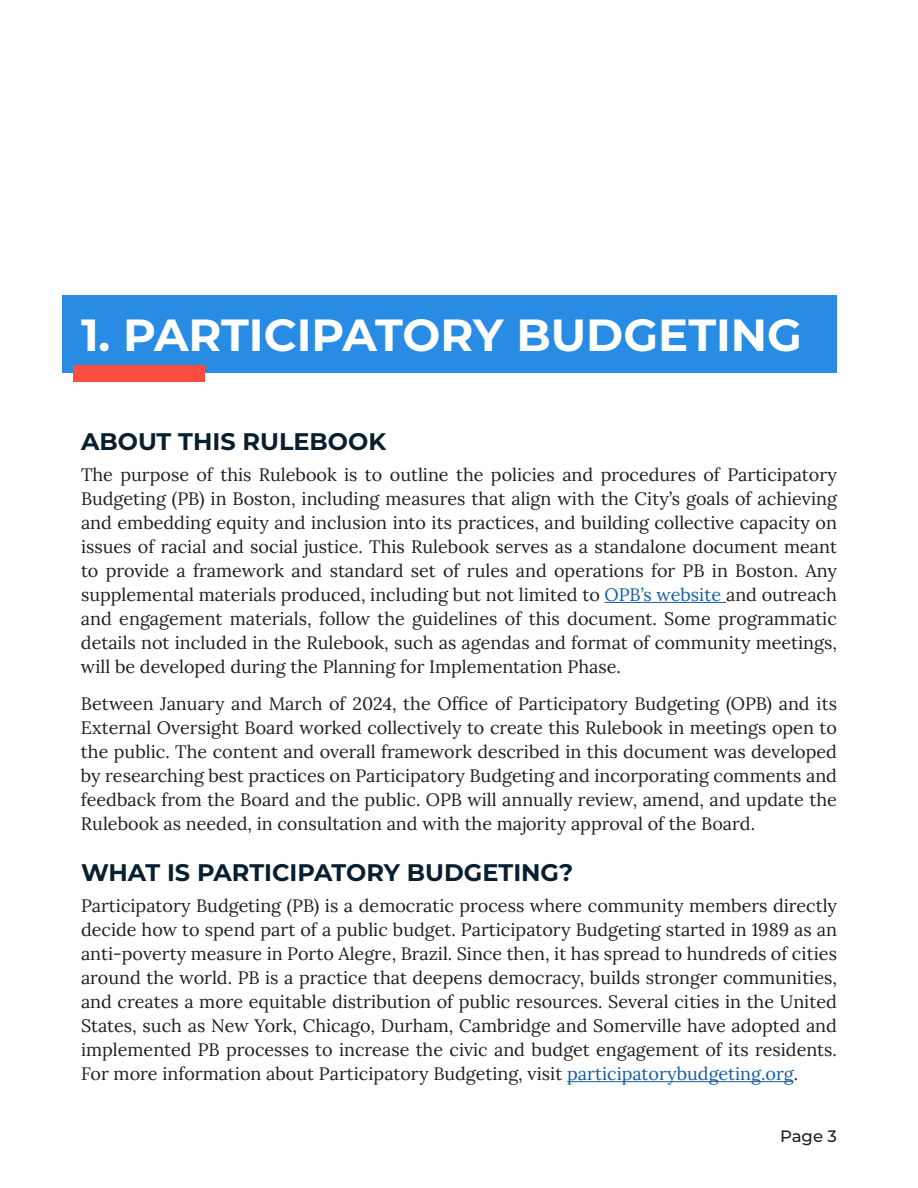
<style>
.page{position:relative;width:918px;height:1188px;background:#fff}
.page>*{position:absolute;margin:0;border:0;box-sizing:border-box;transform-origin:0 0}
.t1{font:700 45px "Montserrat";color:#fff}
.t2{font:700 24px "Montserrat";color:#091f2f}
.t3{font:18px/24px "Lora";color:#231f20;text-align:justify}
.t4{font:500 16.5px "Montserrat";color:#231f20}
.s1{color:#175d9e}
</style>
<div class="page">
<hr style="left:605px;top:602px;width:121px;height:1px;background:#175d9e">
<hr style="left:567px;top:1081px;width:227px;height:1px;background:#175d9e">
<div style="left:63px;top:295px;width:774px;height:78px;background:#288be4"></div>
<div style="left:73px;top:365px;width:132px;height:16px;background:#fb4d42"></div>
<h1 class="t1" style="left:81px;top:303px;width:722px">1. PARTICIPATORY BUDGETING</h1>
<h2 class="t2" style="left:81px;top:424px;width:307px">ABOUT THIS RULEBOOK</h2>
<p class="t3" style="left:81px;top:461px;width:758px">The purpose of this Rulebook is to outline the policies and procedures of Participatory Budgeting (PB) in Boston, including measures that align with the City’s goals of achieving and embedding equity and inclusion into its practices, and building collective capacity on issues of racial and social justice. This Rulebook serves as a standalone document meant to provide a framework and standard set of rules and operations for PB in Boston. Any supplemental materials produced, including but not limited to <span class="s1">OPB’s website</span> and outreach and engagement materials, follow the guidelines of this document. Some programmatic details not included in the Rulebook, such as agendas and format of community meetings, will be developed during the Planning for Implementation Phase.</p>
<p class="t3" style="left:81px;top:690px;width:758px">Between January and March of 2024, the Office of Participatory Budgeting (OPB) and its External Oversight Board worked collectively to create this Rulebook in meetings open to the public. The content and overall framework described in this document was developed by researching best practices on Participatory Budgeting and incorporating comments and feedback from the Board and the public. OPB will annually review, amend, and update the Rulebook as needed, in consultation and with the majority approval of the Board.</p>
<h2 class="t2" style="left:81px;top:855px;width:494px">WHAT IS PARTICIPATORY BUDGETING?</h2>
<p class="t3" style="left:81px;top:892px;width:758px">Participatory Budgeting (PB) is a democratic process where community members directly decide how to spend part of a public budget. Participatory Budgeting started in 1989 as an anti-poverty measure in Porto Alegre, Brazil. Since then, it has spread to hundreds of cities around the world. PB is a practice that deepens democracy, builds stronger communities, and creates a more equitable distribution of public resources. Several cities in the United States, such as New York, Chicago, Durham, Cambridge and Somerville have adopted and implemented PB processes to increase the civic and budget engagement of its residents.<br>For more information about Participatory Budgeting, visit <span class="s1">participatorybudgeting.org</span>.</p>
<p class="t4" style="left:780px;top:1124px;width:58px">Page 3</p>
</div>
